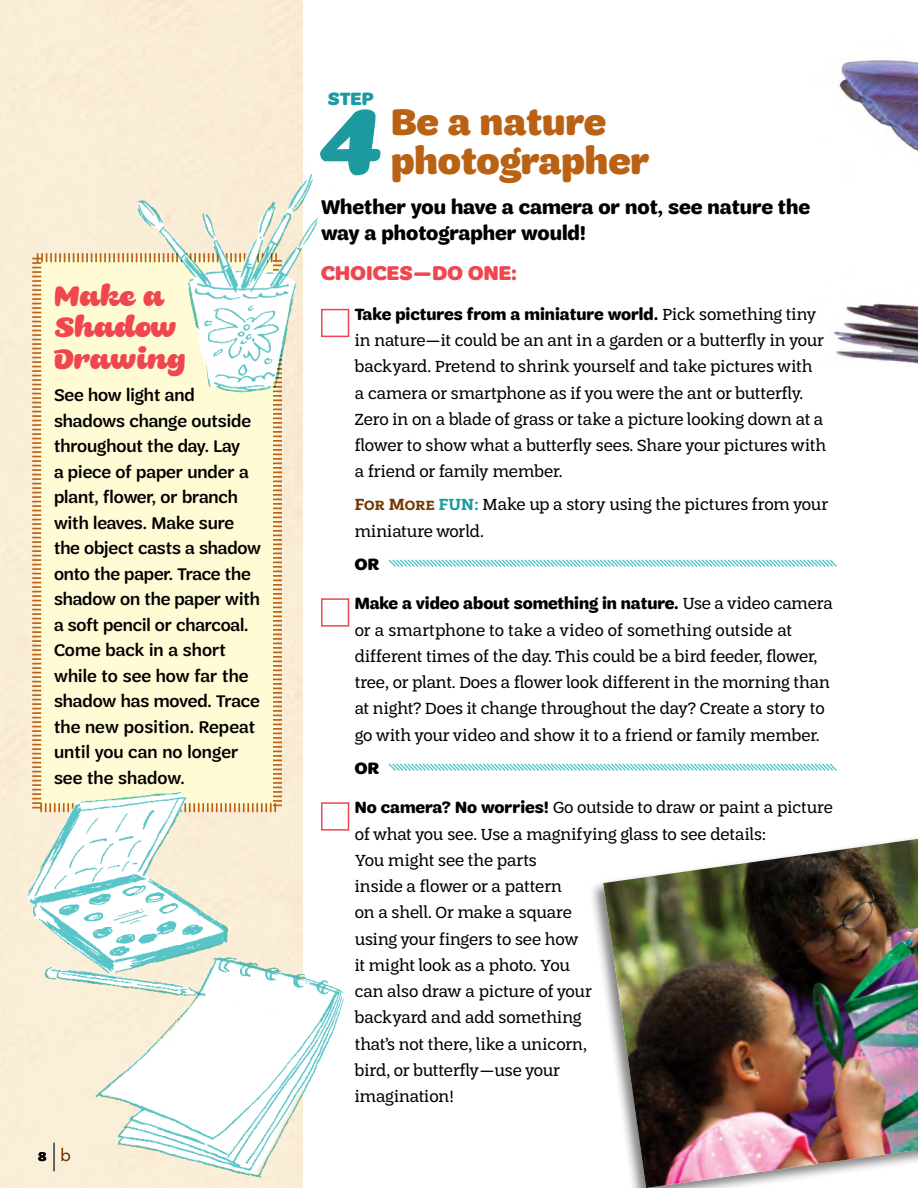
<style>
.page{position:relative;width:918px;height:1188px;background:#fff}
.page>*{position:absolute;margin:0;border:0;box-sizing:border-box;transform-origin:0 0}
.t1{font:expanded 99px "Shortbread Script Sm";color:#1c9a9f}
.t2{font:900 39px/39px "Trefoil Sans";color:#ba6214}
.t3{font:expanded 30px/31.5px "Shortbread Script Sm";color:#ef464f}
.t4{font:700 21px/26.2px "Trefoil Sans";color:#000}
.t5{font:900 21px "Trefoil Sans";letter-spacing:.01em;color:#ef464f}
.t6{font:900 18.75px "Trefoil Sans";color:#1c9a9f}
.t7{font:500 18px/25.5px "Trefoil Sans";color:#000}
.t8{font:17.25px/26.2px "Trefoil Slab";color:#000}
.t9{font:700 17.25px "Trefoil Sans";letter-spacing:-.005em;color:#000}
.t10{font:900 17.25px "Trefoil Sans";color:#000}
.t11{font:700 13.5px "Trefoil Sans";color:#000}
.s1{font-family:"Trefoil Slab";font-weight:400}
.s2{font-weight:600;color:#733900}
.s3{font-weight:600;color:#1c9a9f}
.s4{font-family:"Trefoil Sans";font-weight:700}
</style>
<div class="page">
<img style="left:833px;top:58px;width:85px;height:308px">
<svg style="left:388px;top:559px;width:449px;height:8px"></svg>
<svg style="left:388px;top:763px;width:449px;height:8px"></svg>
<div style="left:321px;top:309px;width:28px;height:28px;border:2px solid #ef464f"></div>
<div style="left:321px;top:598px;width:28px;height:29px;border:2px solid #ef464f"></div>
<div style="left:321px;top:802px;width:28px;height:29px;border:2px solid #ef464f"></div>
<img style="left:603px;top:839px;width:315px;height:349px">
<svg style="left:31px;top:252px;width:253px;height:562px;background:#fcf5ce"></svg>
<img style="left:125px;top:125px;width:213px;height:292px">
<img style="left:91px;top:925px;width:253px;height:263px">
<img style="left:15px;top:782px;width:223px;height:235px">
<svg style="left:62px;top:1148px;width:8px;height:13px"></svg>
<hr style="left:53px;top:1143px;width:2px;height:28px;background:#000">
<h3 class="t3" style="left:54px;top:283px;width:134px">Make a<br>Shadow<br>Drawing</h3>
<p class="t7" style="left:54px;top:382px;width:209px">See how light and shadows change outside throughout the day. Lay<br>a piece of paper under a plant, flower, or branch with leaves. Make sure the object casts a shadow onto the paper. Trace the shadow on the paper with a soft pencil or charcoal.<br>Come back in a short while to see how far the shadow has moved. Trace the new position. Repeat until you can no longer see the shadow.</p>
<p class="t11" style="left:38px;top:1149px;width:10px">8</p>
<p class="t6" style="left:328px;top:88px;width:47px">STEP</p>
<h1 class="t1" style="left:318px;top:99px;width:66px">4</h1>
<h2 class="t2" style="left:391px;top:103px;width:260px">Be a nature photographer</h2>
<p class="t4" style="left:321px;top:194px;width:491px">Whether you have a camera or not, see nature the way a photographer would!</p>
<p class="t5" style="left:321px;top:261px;width:198px">CHOICES—DO ONE:</p>
<p class="t9" style="left:355px;top:305px;width:464px">Take pictures from a miniature world. <span class="s1">Pick something tiny</span></p>
<p class="t8" style="left:355px;top:327px;width:473px">in nature—it could be an ant in a garden or a butterfly in your backyard. Pretend to shrink yourself and take pictures with a camera or smartphone as if you were the ant or butterfly.<br>Zero in on a blade of grass or take a picture looking down at a flower to show what a butterfly sees. Share your pictures with a friend or family member.</p>
<p class="t8" style="left:355px;top:492px;width:475px"><span class="s2">For More</span> <span class="s3">FUN:</span> Make up a story using the pictures from your miniature world.</p>
<p class="t10" style="left:355px;top:554px;width:26px">OR</p>
<p class="t9" style="left:355px;top:594px;width:480px">Make a video about something in nature. <span class="s1">Use a video camera</span></p>
<p class="t8" style="left:355px;top:617px;width:477px">or a smartphone to take a video of something outside at different times of the day. This could be a bird feeder, flower, tree, or plant. Does a flower look different in the morning than at night? Does it change throughout the day? Create a story to go with your video and show it to a friend or family member.</p>
<p class="t10" style="left:355px;top:758px;width:26px">OR</p>
<p class="t8" style="left:355px;top:795px;width:480px"><span class="s4">No camera? No worries!</span> Go outside to draw or paint a picture of what you see. Use a magnifying glass to see details:<br>You might see the parts<br>inside a flower or a pattern<br>on a shell. Or make a square<br>using your fingers to see how<br>it might look as a photo. You<br>can also draw a picture of your<br>backyard and add something<br>that’s not there, like a unicorn,<br>bird, or butterfly—use your<br>imagination!</p>
</div>
